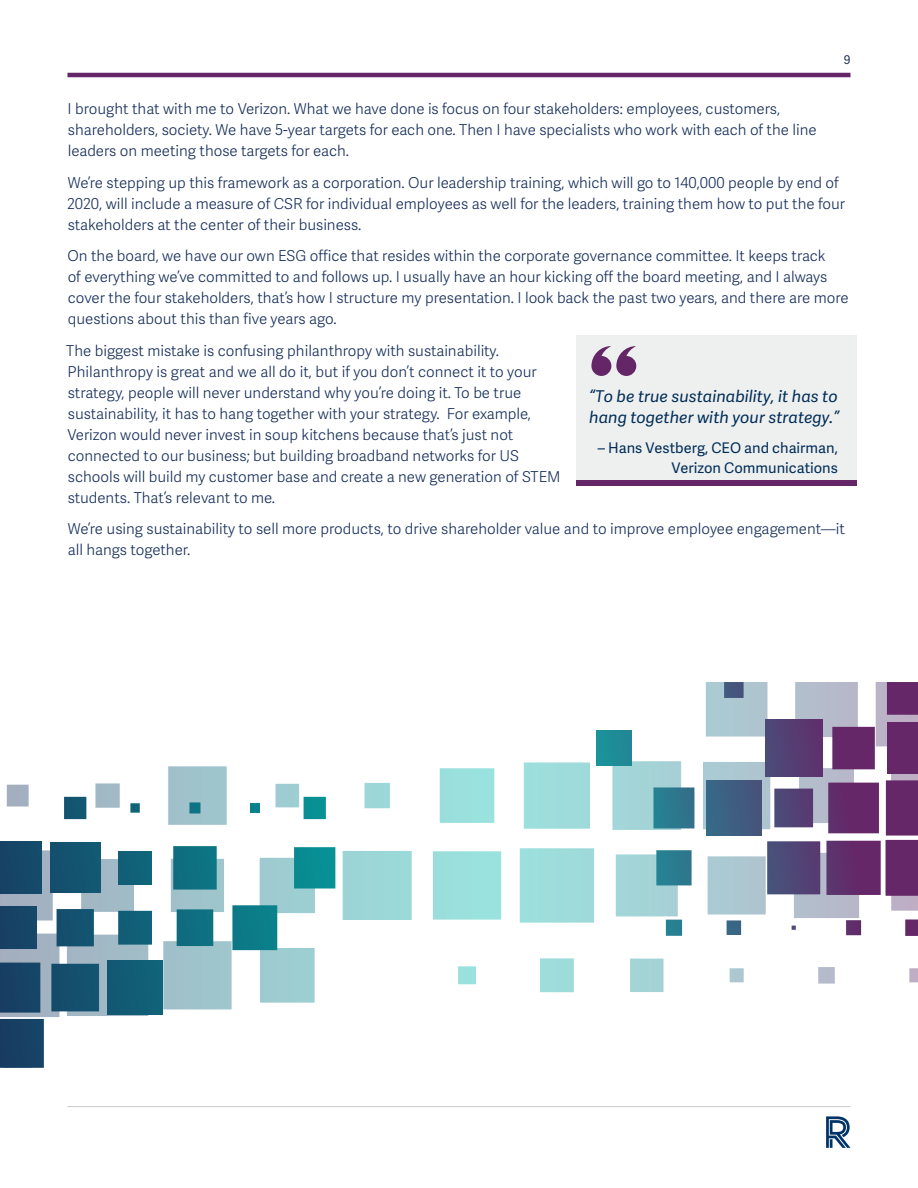
<style>
.page{position:relative;width:918px;height:1188px;background:#fff}
.page>*{position:absolute;margin:0;border:0;box-sizing:border-box;transform-origin:0 0}
.t1{font:italic 16.2px/21.1px "Adelle Sans";color:#002d57}
.body{font:15px/21px "Adelle Sans Lt";color:#19305b}
.t2{font:14.7px/19.5px "Adelle Sans";color:#002d57;text-align:right}
.t3{font:12px "Adelle Sans";color:#19305b}
</style>
<div class="page">
<svg style="left:826px;top:1116px;width:24px;height:32px"></svg>
<hr style="left:68px;top:1106px;width:782px;height:1px;background:#c9c8cb">
<hr style="left:68px;top:73px;width:782px;height:4px;background:#642667">
<div style="left:576px;top:335px;width:281px;height:151px;background:#eeefef"></div>
<svg style="left:591px;top:346px;width:45px;height:30px"></svg>
<div style="left:576px;top:480px;width:281px;height:6px;background:#642667"></div>
<svg style="left:0;top:682px;width:918px;height:337px"></svg>
<svg style="left:597px;top:731px;width:34px;height:34px"></svg>
<svg style="left:64px;top:797px;width:22px;height:22px"></svg>
<svg style="left:130px;top:803px;width:10px;height:10px"></svg>
<svg style="left:189px;top:802px;width:11px;height:11px"></svg>
<svg style="left:250px;top:803px;width:10px;height:10px"></svg>
<svg style="left:304px;top:797px;width:22px;height:22px"></svg>
<svg style="left:653px;top:787px;width:41px;height:41px"></svg>
<div style="left:0;top:842px;width:41px;height:52px;background:#164768"></div>
<div style="left:50px;top:843px;width:50px;height:50px;background:#135470"></div>
<div style="left:118px;top:851px;width:34px;height:34px;background:#106279"></div>
<svg style="left:173px;top:846px;width:44px;height:44px"></svg>
<svg style="left:294px;top:847px;width:41px;height:42px"></svg>
<svg style="left:656px;top:850px;width:36px;height:35px"></svg>
<svg style="left:706px;top:682px;width:212px;height:214px"></svg>
<div style="left:0;top:907px;width:36px;height:42px;background:#164466"></div>
<svg style="left:57px;top:909px;width:37px;height:37px"></svg>
<svg style="left:118px;top:911px;width:34px;height:34px"></svg>
<svg style="left:177px;top:909px;width:36px;height:37px"></svg>
<div style="left:232px;top:905px;width:45px;height:45px;background:#0c7d89"></div>
<svg style="left:666px;top:920px;width:16px;height:16px"></svg>
<svg style="left:727px;top:920px;width:14px;height:15px"></svg>
<svg style="left:792px;top:926px;width:4px;height:4px"></svg>
<svg style="left:846px;top:920px;width:15px;height:15px"></svg>
<svg style="left:905px;top:919px;width:13px;height:17px"></svg>
<div style="left:0;top:963px;width:40px;height:50px;background:#174165"></div>
<div style="left:51px;top:964px;width:48px;height:47px;background:#144f6d"></div>
<div style="left:108px;top:960px;width:54px;height:55px;background:#115d76"></div>
<div style="left:0;top:1019px;width:44px;height:49px;background:#174064"></div>
<p class="t3" style="left:844px;top:51px;width:8px">9</p>
<p class="body" style="left:68px;top:98px;width:751px">I brought that with me to Verizon. What we have done is focus on four stakeholders: employees, customers, shareholders, society. We have 5-year targets for each one. Then I have specialists who work with each of the line leaders on meeting those targets for each.</p>
<p class="body" style="left:67px;top:172px;width:779px">We’re stepping up this framework as a corporation. Our leadership training, which will go to 140,000 people by end of<br>2020, will include a measure of CSR for individual employees as well for the leaders, training them how to put the four stakeholders at the center of their business.</p>
<p class="body" style="left:68px;top:245px;width:783px">On the board, we have our own ESG office that resides within the corporate governance committee. It keeps track<br>of everything we’ve committed to and follows up. I usually have an hour kicking off the board meeting, and I always cover the four stakeholders, that’s how I structure my presentation. I look back the past two years, and there are more questions about this than five years ago.</p>
<p class="body" style="left:66px;top:340px;width:496px">The biggest mistake is confusing philanthropy with sustainability.<br>Philanthropy is great and we all do it, but if you don’t connect it to your strategy, people will never understand why you’re doing it. To be true sustainability, it has to hang together with your strategy. For example, Verizon would never invest in soup kitchens because that’s just not connected to our business; but building broadband networks for US schools will build my customer base and create a new generation of STEM students. That’s relevant to me.</p>
<p class="body" style="left:68px;top:518px;width:779px">We’re using sustainability to sell more products, to drive shareholder value and to improve employee engagement—it all hangs together.</p>
<p class="t1" style="left:589px;top:385px;width:251px">“To be true sustainability, it has to hang together with your strategy.”</p>
<p class="t2" style="left:598px;top:438px;width:242px">– Hans Vestberg, CEO and chairman,<br>Verizon Communications</p>
</div>
